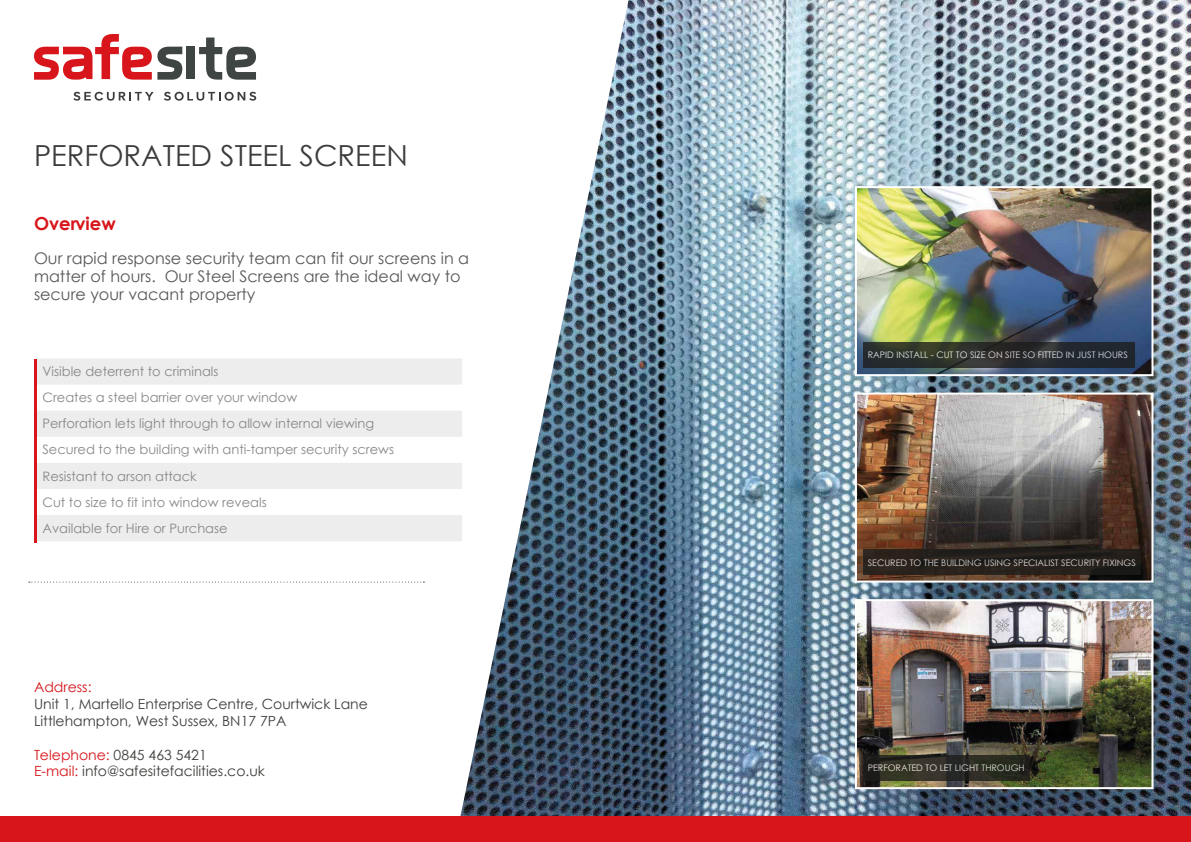
<style>
.page{position:relative;width:1191px;height:842px;background:#fff}
.page>*{position:absolute;margin:0;border:0;box-sizing:border-box;transform-origin:0 0}
.t1{font:29px "Century Gothic";color:#3c3c3b}
.t2{font:700 18px "Century Gothic";color:#d7151a}
.t3{font:16px/18px "Century Gothic";color:#575756}
.t4{font:14px/16.8px "Century Gothic";color:#3d3d3b}
.t5{font:14px "Century Gothic";color:#d7151a}
.t6{font:13px/26.1px "Century Gothic";color:#878787}
.t7{font:9px "Century Gothic";color:#fff}
.s1{color:#d7151a}
</style>
<div class="page">
<img style="left:455px;top:0;width:736px;height:817px">
<div style="left:0;top:817px;width:1191px;height:25px;background:#d7151a"></div>
<img style="left:858px;top:189px;width:292px;height:184px">
<div style="left:855px;top:186px;width:298px;height:190px;border:2px solid #fff"></div>
<img style="left:858px;top:396px;width:292px;height:184px">
<div style="left:855px;top:393px;width:298px;height:190px;border:2px solid #fff"></div>
<img style="left:858px;top:602px;width:292px;height:184px">
<div style="left:855px;top:599px;width:298px;height:190px;border:2px solid #fff"></div>
<svg style="left:863px;top:342px;width:271px;height:25px;background:#292d2c"></svg>
<div style="left:863px;top:550px;width:277px;height:25px;background:linear-gradient(to right,#2b231d,#201d1a)"></div>
<svg style="left:863px;top:755px;width:167px;height:25px;background:#2b2a22"></svg>
<svg style="left:37px;top:358px;width:425px;height:183px;fill:#ededed"></svg>
<svg style="left:29px;top:582px;width:395px;height:1px"></svg>
<hr style="left:34px;top:359px;width:3px;height:183px;background:#d7151a">
<div style="left:186px;top:47px;width:9px;height:32px;background:#3e4543"></div>
<svg style="left:34px;top:34px;width:148px;height:46px"></svg>
<svg style="left:199px;top:38px;width:57px;height:42px"></svg>
<svg style="left:73px;top:92px;width:81px;height:9px"></svg>
<svg style="left:164px;top:92px;width:92px;height:9px"></svg>
<h1 class="t1" style="left:34px;top:136px;width:375px">PERFORATED STEEL SCREEN</h1>
<h2 class="t2" style="left:34px;top:210px;width:83px">Overview</h2>
<p class="t3" style="left:34px;top:249px;width:436px">Our rapid response security team can fit our screens in a matter of hours. Our Steel Screens are the ideal way to secure your vacant property</p>
<p class="t6" style="left:42px;top:358px;width:353px">Visible deterrent to criminals<br>Creates a steel barrier over your window<br>Perforation lets light through to allow internal viewing Secured to the building with anti-tamper security screws Resistant to arson attack<br>Cut to size to fit into window reveals<br>Available for Hire or Purchase</p>
<p class="t5" style="left:34px;top:678px;width:59px">Address:</p>
<p class="t4" style="left:34px;top:695px;width:335px">Unit 1, Martello Enterprise Centre, Courtwick Lane<br>Littlehampton, West Sussex, BN17 7PA</p>
<p class="t4" style="left:34px;top:746px;width:232px"><span class="s1">Telephone:</span> 0845 463 5421<br><span class="s1">E-mail:</span> info@safesitefacilities.co.uk</p>
<p class="t7" style="left:867px;top:349px;width:262px">RAPID INSTALL - CUT TO SIZE ON SITE SO FITTED IN JUST HOURS</p>
<p class="t7" style="left:867px;top:556px;width:270px">SECURED TO THE BUILDING USING SPECIALIST SECURITY FIXINGS</p>
<p class="t7" style="left:867px;top:762px;width:158px">PERFORATED TO LET LIGHT THROUGH</p>
</div>
